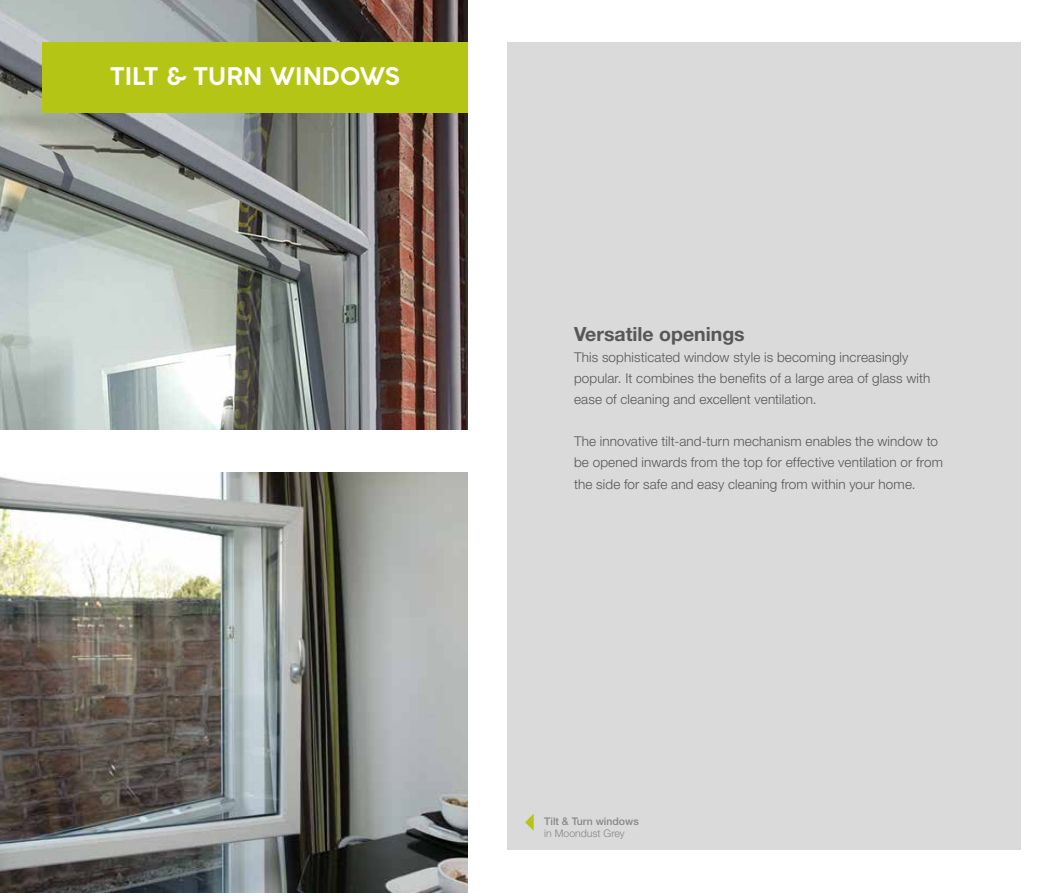
<style>
.page{position:relative;width:1063px;height:893px;background:#fff}
.page>*{position:absolute;margin:0;border:0;box-sizing:border-box;transform-origin:0 0}
.t1{font:700 24px "Coco Gothic";letter-spacing:.005em;color:#fff}
.t2{font:700 19.5px "Helvetica Neue LT Std";color:#575756}
.t3{font:300 13.5px/21px "Helvetica Neue LT Std";letter-spacing:.01em;color:#575756}
.t4{font:500 10.5px "Helvetica Neue LT Std";color:#878787}
.t5{font:300 10.5px "Helvetica Neue LT Std";color:#878787}
</style>
<div class="page">
<img style="left:0;top:0;width:468px;height:429px">
<img style="left:0;top:472px;width:468px;height:421px">
<div style="left:43px;top:43px;width:425px;height:70px;background:#b5c515"></div>
<div style="left:507px;top:43px;width:513px;height:807px;background:#dadada"></div>
<svg style="left:525px;top:814px;width:9px;height:17px"></svg>
<h1 class="t1" style="left:110px;top:58px;width:291px">TILT &amp; TURN WINDOWS</h1>
<h2 class="t2" style="left:574px;top:322px;width:172px">Versatile openings</h2>
<p class="t3" style="left:574px;top:346px;width:358px">This sophisticated window style is becoming increasingly popular. It combines the benefits of a large area of glass with ease of cleaning and excellent ventilation.</p>
<p class="t3" style="left:574px;top:430px;width:371px">The innovative tilt-and-turn mechanism enables the window to be opened inwards from the top for effective ventilation or from</p>
<p class="t3" style="left:574px;top:474px;width:343px">the side for safe and easy cleaning from within your home.</p>
<p class="t4" style="left:544px;top:815px;width:96px">Tilt &amp; Turn windows</p>
<p class="t5" style="left:544px;top:827px;width:82px">in Moondust Grey</p>
</div>
